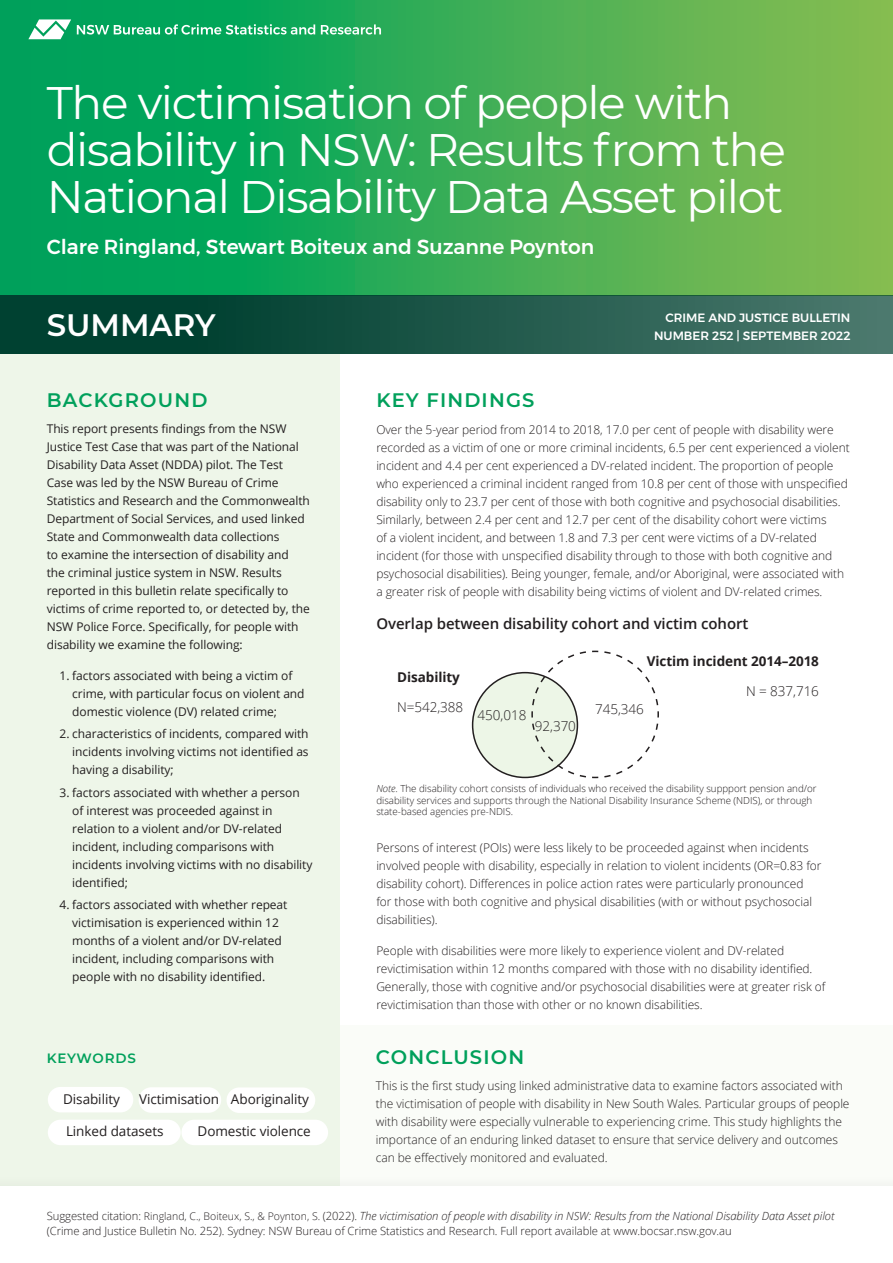
<style>
.page{position:relative;width:893px;height:1263px;background:#fff}
.page>*{position:absolute;margin:0;border:0;box-sizing:border-box;transform-origin:0 0}
.t1{font:45.45px/46.8px "Montserrat";letter-spacing:-.03em;color:#fff}
.Summary{font:600 30.9px "Montserrat";color:#fff}
.Author{font:500 20.25px "Montserrat";color:#fff}
.t2{font:600 19.5px "Montserrat";letter-spacing:.06em;color:#00a05b}
.Intro_para{font:600 15px "Open Sans";letter-spacing:-.005em;color:#231f20}
.t3{font:13.5px "Open Sans";letter-spacing:-.005em;color:#231f20}
.Body_text_box{font:300 13.5px "Open Sans";letter-spacing:-.005em;color:#231f20}
.Body_text_box-2{font:700 13.5px "Open Sans";letter-spacing:-.005em;color:#231f20}
.t4{font:600 13.5px "Montserrat";letter-spacing:.06em;color:#00a05b}
.Body_Right{font:300 12px/18px "Open Sans";letter-spacing:-.005em;color:#231f20}
._1__bullet{font:12px/18px "Open Sans";letter-spacing:-.005em;color:#231f20}
.Body_left{font:12px/18px "Open Sans";letter-spacing:-.005em;color:#231f20}
.t5{font:500 12px "Montserrat";color:#fff}
.Citation{font:300 11.25px/15px "Open Sans";letter-spacing:-.005em;color:#231f20}
.t6{font:300 9.75px/11.7px "Open Sans";color:#231f20}
.s1{font-style:italic}
.s2{font-size:10.5px}
</style>
<div class="page">
<div style="left:0;top:354px;width:340px;height:833px;background:#eef6e9"></div>
<div style="left:48px;top:1087px;width:85px;height:25px;background:#fff;border-radius:13px"></div>
<div style="left:139px;top:1087px;width:82px;height:26px;background:#fff;border-radius:13px"></div>
<div style="left:227px;top:1087px;width:88px;height:26px;background:#fff;border-radius:13px"></div>
<div style="left:48px;top:1120px;width:133px;height:25px;background:#fff;border-radius:13px"></div>
<div style="left:181px;top:1120px;width:147px;height:25px;background:#fff;border-radius:13px"></div>
<div style="left:340px;top:1025px;width:553px;height:160px;background:#fafcf8"></div>
<div style="left:0;top:1174px;width:893px;height:89px;background:#231f20;opacity:.04"></div>
<div style="left:0;top:1186px;width:893px;height:77px;background:#fff"></div>
<svg style="left:0;top:0;width:893px;height:296px;background:#37ad56"></svg>
<svg style="left:77px;top:24px;width:238px;height:11px;background:#56c290"></svg>
<svg style="left:321px;top:24px;width:60px;height:11px"></svg>
<svg style="left:28px;top:19px;width:43px;height:20px"></svg>
<div style="left:0;top:296px;width:893px;height:58px;background:linear-gradient(to right,#003726,#4a776c)"></div>
<div style="left:473px;top:673px;width:104px;height:104px;background:#edf6e7;border-radius:50%"></div>
<svg style="left:531px;top:650px;width:128px;height:129px"></svg>
<h1 class="t1" style="left:47px;top:78px;width:741px">The victimisation of people with disability in NSW: Results from the<br>National Disability Data Asset pilot</h1>
<p class="Author" style="left:47px;top:231px;width:549px">Clare Ringland, Stewart Boiteux and Suzanne Poynton</p>
<p class="Summary" style="left:47px;top:303px;width:170px">SUMMARY</p>
<h2 class="t2" style="left:47px;top:386px;width:162px">BACKGROUND</h2>
<p class="Body_left" style="left:47px;top:420px;width:265px">This report presents findings from the NSW Justice Test Case that was part of the National Disability Data Asset (NDDA) pilot. The Test Case was led by the NSW Bureau of Crime Statistics and Research and the Commonwealth Department of Social Services, and used linked State and Commonwealth data collections<br>to examine the intersection of disability and<br>the criminal justice system in NSW. Results reported in this bulletin relate specifically to victims of crime reported to, or detected by, the NSW Police Force. Specifically, for people with disability we examine the following:</p>
<p class="_1__bullet" style="left:72px;top:666px;width:234px;text-indent:-13px">1. factors associated with being a victim of crime, with particular focus on violent and domestic violence (DV) related crime;</p>
<p class="_1__bullet" style="left:72px;top:725px;width:238px;text-align:justify;text-indent:-13px">2. characteristics of incidents, compared with incidents involving victims not identified as having a disability;</p>
<p class="_1__bullet" style="left:72px;top:783px;width:242px;text-indent:-13px">3. factors associated with whether a person of interest was proceeded against in relation to a violent and/or DV-related incident, including comparisons with incidents involving victims with no disability identified;</p>
<p class="_1__bullet" style="left:72px;top:895px;width:217px;text-indent:-13px">4. factors associated with whether repeat victimisation is experienced within 12 months of a violent and/or DV-related incident, including comparisons with people with no disability identified.</p>
<p class="t4" style="left:47px;top:1048px;width:91px">KEYWORDS</p>
<p class="t3" style="left:63px;top:1089px;width:58px">Disability</p>
<p class="t3" style="left:139px;top:1090px;width:81px">Victimisation</p>
<p class="t3" style="left:231px;top:1090px;width:80px">Aboriginality</p>
<p class="t3" style="left:66px;top:1122px;width:99px">Linked datasets</p>
<p class="t3" style="left:198px;top:1122px;width:115px">Domestic violence</p>
<h2 class="t2" style="left:376px;top:386px;width:160px">KEY FINDINGS</h2>
<p class="t5" style="left:666px;top:308px;width:186px">CRIME AND JUSTICE BULLETIN</p>
<p class="t5" style="left:654px;top:326px;width:198px">NUMBER 252 | SEPTEMBER 2022</p>
<p class="Body_Right" style="left:376px;top:421px;width:475px">Over the 5-year period from 2014 to 2018, 17.0 per cent of people with disability were recorded as a victim of one or more criminal incidents, 6.5 per cent experienced a violent incident and 4.4 per cent experienced a DV-related incident. The proportion of people who experienced a criminal incident ranged from 10.8 per cent of those with unspecified disability only to 23.7 per cent of those with both cognitive and psychosocial disabilities.<br>Similarly, between 2.4 per cent and 12.7 per cent of the disability cohort were victims<br>of a violent incident, and between 1.8 and 7.3 per cent were victims of a DV-related incident (for those with unspecified disability through to those with both cognitive and psychosocial disabilities). Being younger, female, and/or Aboriginal, were associated with a greater risk of people with disability being victims of violent and DV-related crimes.</p>
<p class="Intro_para" style="left:376px;top:613px;width:374px">Overlap between disability cohort and victim cohort</p>
<p class="Body_text_box-2" style="left:647px;top:652px;width:174px">Victim incident 2014–2018</p>
<p class="Body_text_box" style="left:746px;top:681px;width:74px">N = 837,716</p>
<p class="Body_text_box-2" style="left:397px;top:668px;width:64px">Disability</p>
<p class="Body_text_box" style="left:397px;top:697px;width:68px">N=542,388</p>
<p class="Body_text_box" style="left:481px;top:698px;width:50px">450,018</p>
<p class="Body_text_box" style="left:595px;top:700px;width:50px">745,346</p>
<p class="Body_text_box" style="left:535px;top:717px;width:43px">92,370</p>
<p class="Body_text_box" style="left:478px;top:706px;width:50px">450,018</p>
<p class="t6" style="left:376px;top:782px;width:442px"><span class="s1">Note</span>. The disability cohort consists of individuals who received the disability suppport pension and/or disability services and supports through the National Disability Insurance Scheme (NDIS), or through state-based agencies pre-NDIS.</p>
<p class="Body_Right" style="left:376px;top:839px;width:447px">Persons of interest (POIs) were less likely to be proceeded against when incidents involved people with disability, especially in relation to violent incidents (OR=0.83 for disability cohort). Differences in police action rates were particularly pronounced for those with both cognitive and physical disabilities (with or without psychosocial disabilities).</p>
<p class="Body_Right" style="left:376px;top:941px;width:451px">People with disabilities were more likely to experience violent and DV-related revictimisation within 12 months compared with those with no disability identified.<br>Generally, those with cognitive and/or psychosocial disabilities were at greater risk of revictimisation than those with other or no known disabilities.</p>
<h2 class="t2" style="left:376px;top:1043px;width:150px">CONCLUSION</h2>
<p class="Body_Right" style="left:376px;top:1077px;width:475px">This is the first study using linked administrative data to examine factors associated with the victimisation of people with disability in New South Wales. Particular groups of people with disability were especially vulnerable to experiencing crime. This study highlights the importance of an enduring linked dataset to ensure that service delivery and outcomes can be effectively monitored and evaluated.</p>
<p class="Citation" style="left:47px;top:1208px;width:789px">Suggested citation: <span class="s2">Ringland, C., Boiteux, S., &amp; Poynton, S.</span> (2022). <span class="s1">The victimisation of people with disability in NSW: Results from the National Disability Data Asset pilot </span>(Crime and Justice Bulletin No. 252). Sydney: NSW Bureau of Crime Statistics and Research. Full report available at www.bocsar.nsw.gov.au</p>
</div>
